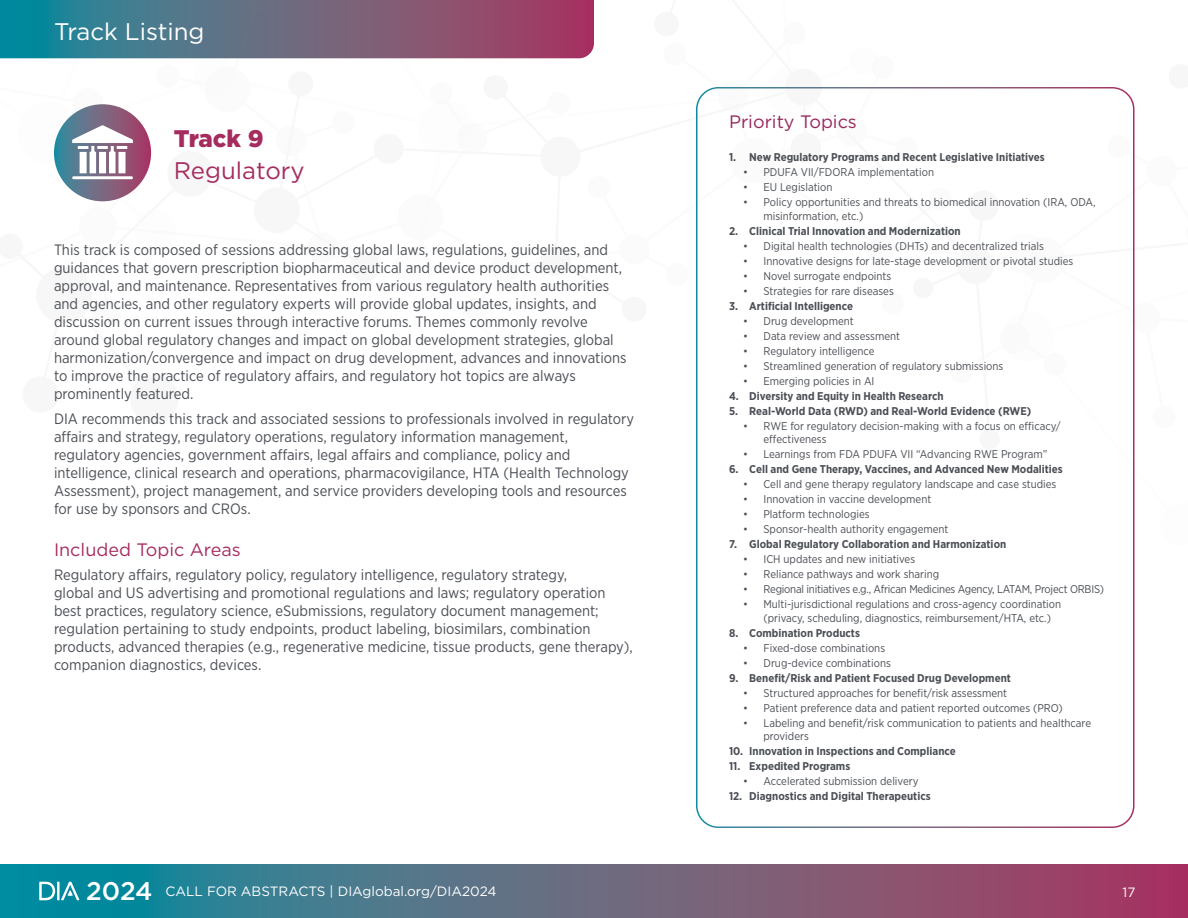
<style>
.page{position:relative;width:1188px;height:918px;background:#fff}
.page>*{position:absolute;margin:0;border:0;box-sizing:border-box;transform-origin:0 0}
.t1{font:24px "Gotham";color:#fff}
.t2{font:24px "Gotham";color:#a62c60}
.t3{font:900 24px "Gotham";letter-spacing:-.015em;color:#a62c60}
.t4{font:18px "Gotham";color:#a62c60}
.t5{font:18px "Gotham";color:#96275c}
.t6{font:15px/18px "Gotham Narrow";color:#4b4f55}
.t7{font:13.5px "Gotham";color:#fff}
.t8{font:11.25px/13.5px "Gotham Narrow";color:#4b4f55}
.t9{font:700 11.25px "Gotham Narrow";color:#4b4f55}
.t10{font:11.25px "Gotham Narrow";letter-spacing:-.02em;color:#4b4f55}
.s1{font-weight:500;font-size:25.5px}
</style>
<div class="page">
<svg style="left:0;top:864px;width:1188px;height:54px;background:#626780"></svg>
<svg style="left:61px;top:882px;width:18px;height:18px"></svg>
<hr style="left:57px;top:882px;width:3px;height:18px;background:#fff">
<svg style="left:39px;top:882px;width:16px;height:18px"></svg>
<svg style="left:0;top:0;width:1132px;height:202px"></svg>
<div style="left:696px;top:87px;width:439px;height:741px;border:2px solid #fff;border-radius:22px"></div>
<svg style="left:54px;top:104px;width:97px;height:97px;background:#756682"></svg>
<svg style="left:72px;top:125px;width:61px;height:54px"></svg>
<h1 class="t1" style="left:54px;top:16px;width:152px">Track Listing</h1>
<h1 class="t3" style="left:174px;top:122px;width:91px">Track 9</h1>
<h1 class="t2" style="left:174px;top:155px;width:132px">Regulatory</h1>
<p class="t6" style="left:54px;top:240px;width:574px">This track is composed of sessions addressing global laws, regulations, guidelines, and guidances that govern prescription biopharmaceutical and device product development, approval, and maintenance. Representatives from various regulatory health authorities and agencies, and other regulatory experts will provide global updates, insights, and discussion on current issues through interactive forums. Themes commonly revolve around global regulatory changes and impact on global development strategies, global harmonization/convergence and impact on drug development, advances and innovations to improve the practice of regulatory affairs, and regulatory hot topics are always prominently featured.</p>
<p class="t6" style="left:54px;top:409px;width:582px">DIA recommends this track and associated sessions to professionals involved in regulatory affairs and strategy, regulatory operations, regulatory information management, regulatory agencies, government affairs, legal affairs and compliance, policy and intelligence, clinical research and operations, pharmacovigilance, HTA (Health Technology Assessment), project management, and service providers developing tools and resources for use by sponsors and CROs.</p>
<p class="t4" style="left:54px;top:538px;width:188px">Included Topic Areas</p>
<p class="t6" style="left:54px;top:566px;width:580px">Regulatory affairs, regulatory policy, regulatory intelligence, regulatory strategy,<br>global and US advertising and promotional regulations and laws; regulatory operation best practices, regulatory science, eSubmissions, regulatory document management; regulation pertaining to study endpoints, product labeling, biosimilars, combination products, advanced therapies (e.g., regenerative medicine, tissue products, gene therapy), companion diagnostics, devices.</p>
<p class="t5" style="left:729px;top:110px;width:129px">Priority Topics</p>
<p class="t9" style="left:729px;top:150px;width:317px">1. New Regulatory Programs and Recent Legislative Initiatives</p>
<p class="t8" style="left:743px;top:165px;width:192px">• PDUFA VII/FDORA implementation</p>
<p class="t8" style="left:743px;top:180px;width:91px">• EU Legislation</p>
<p class="t8" style="left:764px;top:195px;width:334px;text-indent:-20px">• Policy opportunities and threats to biomedical innovation (IRA, ODA, misinformation, etc.)</p>
<p class="t9" style="left:729px;top:224px;width:233px">2. Clinical Trial Innovation and Modernization</p>
<p class="t8" style="left:743px;top:239px;width:302px">• Digital health technologies (DHTs) and decentralized trials</p>
<p class="t8" style="left:743px;top:254px;width:332px">• Innovative designs for late-stage development or pivotal studies</p>
<p class="t8" style="left:743px;top:269px;width:150px">• Novel surrogate endpoints</p>
<p class="t8" style="left:743px;top:284px;width:152px">• Strategies for rare diseases</p>
<p class="t9" style="left:729px;top:299px;width:126px">3. Artificial Intelligence</p>
<p class="t8" style="left:743px;top:314px;width:112px">• Drug development</p>
<p class="t8" style="left:743px;top:329px;width:158px">• Data review and assessment</p>
<p class="t8" style="left:743px;top:344px;width:133px">• Regulatory intelligence</p>
<p class="t8" style="left:743px;top:359px;width:262px">• Streamlined generation of regulatory submissions</p>
<p class="t8" style="left:743px;top:374px;width:133px">• Emerging policies in AI</p>
<p class="t9" style="left:729px;top:389px;width:216px">4. Diversity and Equity in Health Research</p>
<p class="t9" style="left:729px;top:404px;width:304px">5. Real-World Data (RWD) and Real-World Evidence (RWE)</p>
<p class="t8" style="left:764px;top:419px;width:299px;text-indent:-20px">• RWE for regulatory decision-making with a focus on efficacy/ effectiveness</p>
<p class="t8" style="left:743px;top:447px;width:306px">• Learnings from FDA PDUFA VII “Advancing RWE Program”</p>
<p class="t9" style="left:729px;top:462px;width:335px">6. Cell and Gene Therapy, Vaccines, and Advanced New Modalities</p>
<p class="t8" style="left:743px;top:477px;width:315px">• Cell and gene therapy regulatory landscape and case studies</p>
<p class="t8" style="left:743px;top:492px;width:190px">• Innovation in vaccine development</p>
<p class="t8" style="left:743px;top:507px;width:128px">• Platform technologies</p>
<p class="t8" style="left:743px;top:522px;width:207px">• Sponsor-health authority engagement</p>
<p class="t9" style="left:729px;top:537px;width:279px">7. Global Regulatory Collaboration and Harmonization</p>
<p class="t8" style="left:743px;top:552px;width:173px">• ICH updates and new initiatives</p>
<p class="t8" style="left:743px;top:567px;width:198px">• Reliance pathways and work sharing</p>
<p class="t10" style="left:743px;top:582px;width:362px">• Regional initiatives e.g., African Medicines Agency, LATAM, Project ORBIS)</p>
<p class="t8" style="left:764px;top:597px;width:299px;text-indent:-20px">• Multi-jurisdictional regulations and cross-agency coordination (privacy, scheduling, diagnostics, reimbursement/HTA, etc.)</p>
<p class="t9" style="left:729px;top:625px;width:132px">8. Combination Products</p>
<p class="t8" style="left:743px;top:641px;width:143px">• Fixed-dose combinations</p>
<p class="t8" style="left:743px;top:656px;width:149px">• Drug-device combinations</p>
<p class="t9" style="left:729px;top:670px;width:283px">9. Benefit/Risk and Patient Focused Drug Development</p>
<p class="t8" style="left:743px;top:686px;width:265px">• Structured approaches for benefit/risk assessment</p>
<p class="t8" style="left:743px;top:701px;width:321px">• Patient preference data and patient reported outcomes (PRO)</p>
<p class="t8" style="left:764px;top:716px;width:329px;text-indent:-20px">• Labeling and benefit/risk communication to patients and healthcare providers</p>
<p class="t9" style="left:729px;top:744px;width:228px">10. Innovation in Inspections and Compliance</p>
<p class="t9" style="left:729px;top:759px;width:123px">11. Expedited Programs</p>
<p class="t8" style="left:743px;top:774px;width:177px">• Accelerated submission delivery</p>
<p class="t9" style="left:729px;top:789px;width:203px">12. Diagnostics and Digital Therapeutics</p>
<p class="t7" style="left:86px;top:883px;width:412px"><span class="s1">2024</span> CALL FOR ABSTRACTS | DIAglobal.org/DIA2024</p>
<p class="t7" style="left:1123px;top:883px;width:14px">17</p>
</div>
